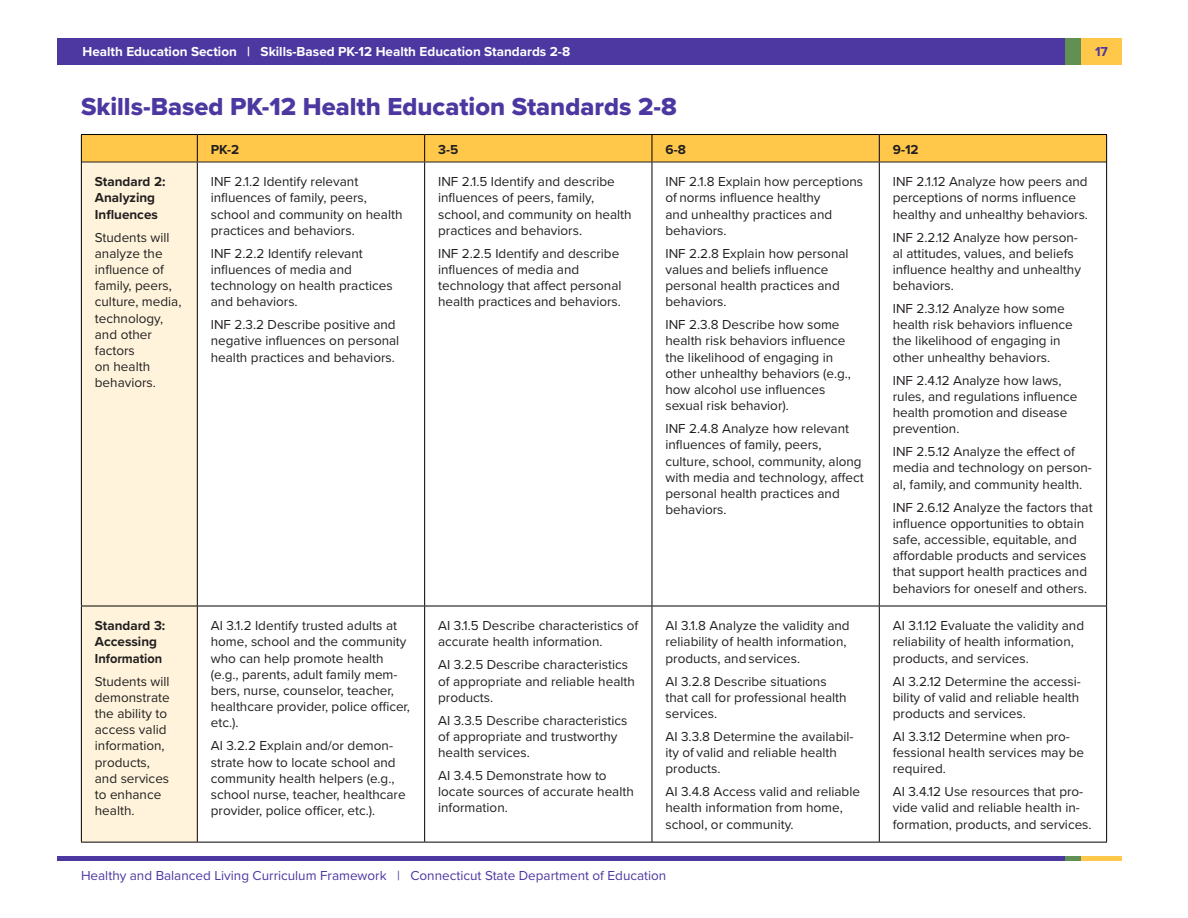
<style>
.page{position:relative;width:1188px;height:918px;background:#fff}
.page>*{position:absolute;margin:0;border:0;box-sizing:border-box;transform-origin:0 0}
.Heading_1{font:25.5px "Proxima Nova Extrabld";color:#4d37a1}
.Body_Text{font:13.5px/16.2px "Proxima Nova";color:#231f20}
.t1{font:13.5px "Proxima Nova";color:#4d37a1}
.t2{font:700 13.5px "Proxima Nova";color:#fff}
.Body_Text-2{font:700 13.5px/16.2px "Proxima Nova";color:#231f20}
.Table_Header{font:700 13.5px "Proxima Nova";color:#231f20}
.t3{font:700 13.5px "Proxima Nova";color:#4d37a1}
</style>
<div class="page">
<div style="left:57px;top:38px;width:1024px;height:27px;background:#4d37a1"></div>
<hr style="left:57px;top:857px;width:1011px;height:4px;background:#4d37a1">
<div style="left:1081px;top:38px;width:41px;height:27px;background:#ffc84b"></div>
<hr style="left:1081px;top:857px;width:41px;height:4px;background:#ffc84b">
<div style="left:1065px;top:38px;width:16px;height:27px;background:#619055"></div>
<hr style="left:1065px;top:857px;width:16px;height:4px;background:#619055">
<div style="left:81px;top:135px;width:116px;height:27px;background:#ffc84b"></div>
<div style="left:82px;top:163px;width:115px;height:679px;background:#fff4db"></div>
<svg style="left:198px;top:163px;width:908px;height:443px"></svg>
<hr style="left:197px;top:134px;width:228px;height:1px;background:#000">
<hr style="left:425px;top:134px;width:227px;height:1px;background:#000">
<hr style="left:652px;top:134px;width:227px;height:1px;background:#000">
<hr style="left:879px;top:134px;width:228px;height:1px;background:#000">
<hr style="left:197px;top:162px;width:228px;height:1px;background:#231f20">
<hr style="left:425px;top:162px;width:227px;height:1px;background:#231f20">
<hr style="left:652px;top:162px;width:227px;height:1px;background:#231f20">
<hr style="left:879px;top:162px;width:227px;height:1px;background:#231f20">
<hr style="left:81px;top:162px;width:1px;height:444px;background:#000">
<hr style="left:197px;top:162px;width:1px;height:444px;background:#000">
<hr style="left:424px;top:162px;width:1px;height:444px;background:#000">
<hr style="left:652px;top:162px;width:1px;height:444px;background:#000">
<hr style="left:879px;top:162px;width:1px;height:444px;background:#000">
<hr style="left:1106px;top:162px;width:1px;height:444px;background:#000">
<hr style="left:81px;top:606px;width:116px;height:1px;background:#000">
<hr style="left:81px;top:606px;width:1px;height:236px;background:#000">
<hr style="left:197px;top:606px;width:228px;height:1px;background:#000">
<hr style="left:197px;top:606px;width:1px;height:236px;background:#000">
<hr style="left:425px;top:606px;width:227px;height:1px;background:#000">
<hr style="left:424px;top:606px;width:1px;height:236px;background:#000">
<hr style="left:652px;top:606px;width:227px;height:1px;background:#000">
<hr style="left:652px;top:606px;width:1px;height:236px;background:#000">
<hr style="left:879px;top:606px;width:228px;height:1px;background:#000">
<hr style="left:879px;top:606px;width:1px;height:236px;background:#000">
<hr style="left:1106px;top:606px;width:1px;height:236px;background:#000">
<hr style="left:81px;top:842px;width:116px;height:1px;background:#000">
<hr style="left:197px;top:842px;width:228px;height:1px;background:#000">
<hr style="left:425px;top:842px;width:227px;height:1px;background:#000">
<hr style="left:652px;top:842px;width:227px;height:1px;background:#000">
<hr style="left:879px;top:842px;width:228px;height:1px;background:#000">
<svg style="left:81px;top:135px;width:1px;height:27px"></svg>
<hr style="left:81px;top:134px;width:116px;height:1px;background:#000">
<div style="left:197px;top:135px;width:910px;height:27px;background:#ffc84b"></div>
<hr style="left:82px;top:162px;width:115px;height:1px;background:#231f20">
<p class="t2" style="left:82px;top:42px;width:489px">Health Education Section | Skills-Based PK-12 Health Education Standards 2-8</p>
<p class="t3" style="left:1095px;top:42px;width:14px">17</p>
<p class="Heading_1" style="left:81px;top:87px;width:597px">Skills-Based PK-12 Health Education Standards 2-8</p>
<p class="Table_Header" style="left:211px;top:139px;width:30px">PK-2</p>
<p class="Table_Header" style="left:438px;top:139px;width:22px">3-5</p>
<p class="Table_Header" style="left:665px;top:139px;width:22px">6-8</p>
<p class="Table_Header" style="left:893px;top:139px;width:27px">9-12</p>
<p class="Body_Text-2" style="left:95px;top:173px;width:72px">Standard 2:<br>Analyzing<br>Influences</p>
<p class="Body_Text" style="left:95px;top:228px;width:88px">Students will analyze the influence of family, peers, culture, media, technology, and other factors<br>on health behaviors.</p>
<p class="Body_Text" style="left:211px;top:173px;width:193px">INF 2.1.2 Identify relevant influences of family, peers, school and community on health practices and behaviors.</p>
<p class="Body_Text" style="left:211px;top:245px;width:183px">INF 2.2.2 Identify relevant influences of media and technology on health practices and behaviors.</p>
<p class="Body_Text" style="left:211px;top:316px;width:190px">INF 2.3.2 Describe positive and negative influences on personal health practices and behaviors.</p>
<p class="Body_Text" style="left:438px;top:173px;width:195px">INF 2.1.5 Identify and describe influences of peers, family, school, and community on health practices and behaviors.</p>
<p class="Body_Text" style="left:438px;top:245px;width:185px">INF 2.2.5 Identify and describe influences of media and technology that affect personal health practices and behaviors.</p>
<p class="Body_Text" style="left:665px;top:173px;width:199px">INF 2.1.8 Explain how perceptions of norms influence healthy<br>and unhealthy practices and behaviors.</p>
<p class="Body_Text" style="left:665px;top:245px;width:185px">INF 2.2.8 Explain how personal values and beliefs influence personal health practices and behaviors.</p>
<p class="Body_Text" style="left:665px;top:316px;width:187px">INF 2.3.8 Describe how some health risk behaviors influence the likelihood of engaging in other unhealthy behaviors (e.g., how alcohol use influences sexual risk behavior).</p>
<p class="Body_Text" style="left:665px;top:420px;width:200px">INF 2.4.8 Analyze how relevant influences of family, peers, culture, school, community, along with media and technology, affect personal health practices and behaviors.</p>
<p class="Body_Text" style="left:893px;top:173px;width:197px">INF 2.1.12 Analyze how peers and perceptions of norms influence healthy and unhealthy behaviors.</p>
<p class="Body_Text" style="left:893px;top:228px;width:190px">INF 2.2.12 Analyze how person&shy;al attitudes, values, and beliefs influence healthy and unhealthy behaviors.</p>
<p class="Body_Text" style="left:893px;top:300px;width:181px">INF 2.3.12 Analyze how some health risk behaviors influence the likelihood of engaging in other unhealthy behaviors.</p>
<p class="Body_Text" style="left:893px;top:371px;width:186px">INF 2.4.12 Analyze how laws, rules, and regulations influence health promotion and disease prevention.</p>
<p class="Body_Text" style="left:893px;top:443px;width:201px">INF 2.5.12 Analyze the effect of media and technology on person&shy;al, family, and community health.</p>
<p class="Body_Text" style="left:893px;top:498px;width:201px">INF 2.6.12 Analyze the factors that influence opportunities to obtain safe, accessible, equitable, and affordable products and services that support health practices and behaviors for oneself and others.</p>
<p class="Body_Text-2" style="left:95px;top:617px;width:72px">Standard 3:<br>Accessing<br>Information</p>
<p class="Body_Text" style="left:95px;top:672px;width:76px">Students will demonstrate the ability to access valid information, products, and services to enhance health.</p>
<p class="Body_Text" style="left:211px;top:617px;width:201px">AI 3.1.2 Identify trusted adults at home, school and the community who can help promote health (e.g., parents, adult family mem&shy;bers, nurse, counselor, teacher, healthcare provider, police officer, etc.).</p>
<p class="Body_Text" style="left:211px;top:737px;width:196px">AI 3.2.2 Explain and/or demon&shy;strate how to locate school and community health helpers (e.g., school nurse, teacher, healthcare provider, police officer, etc.).</p>
<p class="Body_Text" style="left:438px;top:617px;width:202px">AI 3.1.5 Describe characteristics of accurate health information.</p>
<p class="Body_Text" style="left:438px;top:656px;width:198px">AI 3.2.5 Describe characteristics of appropriate and reliable health products.</p>
<p class="Body_Text" style="left:438px;top:711px;width:191px">AI 3.3.5 Describe characteristics of appropriate and trustworthy health services.</p>
<p class="Body_Text" style="left:438px;top:767px;width:197px">AI 3.4.5 Demonstrate how to locate sources of accurate health information.</p>
<p class="Body_Text" style="left:665px;top:617px;width:186px">AI 3.1.8 Analyze the validity and reliability of health information, products, and services.</p>
<p class="Body_Text" style="left:665px;top:672px;width:183px">AI 3.2.8 Describe situations that call for professional health services.</p>
<p class="Body_Text" style="left:665px;top:728px;width:190px">AI 3.3.8 Determine the availabil&shy;ity of valid and reliable health products.</p>
<p class="Body_Text" style="left:665px;top:783px;width:196px">AI 3.4.8 Access valid and reliable health information from home, school, or community.</p>
<p class="t1" style="left:81px;top:866px;width:587px">Healthy and Balanced Living Curriculum Framework | Connecticut State Department of Education</p>
<p class="Body_Text" style="left:893px;top:617px;width:193px">AI 3.1.12 Evaluate the validity and reliability of health information, products, and services.</p>
<p class="Body_Text" style="left:893px;top:672px;width:189px;text-align:justify">AI 3.2.12 Determine the accessi&shy;bility of valid and reliable health products and services.</p>
<p class="Body_Text" style="left:893px;top:728px;width:193px">AI 3.3.12 Determine when pro&shy;fessional health services may be required.</p>
<p class="Body_Text" style="left:893px;top:783px;width:200px">AI 3.4.12 Use resources that pro&shy;vide valid and reliable health in&shy;formation, products, and services.</p>
</div>
